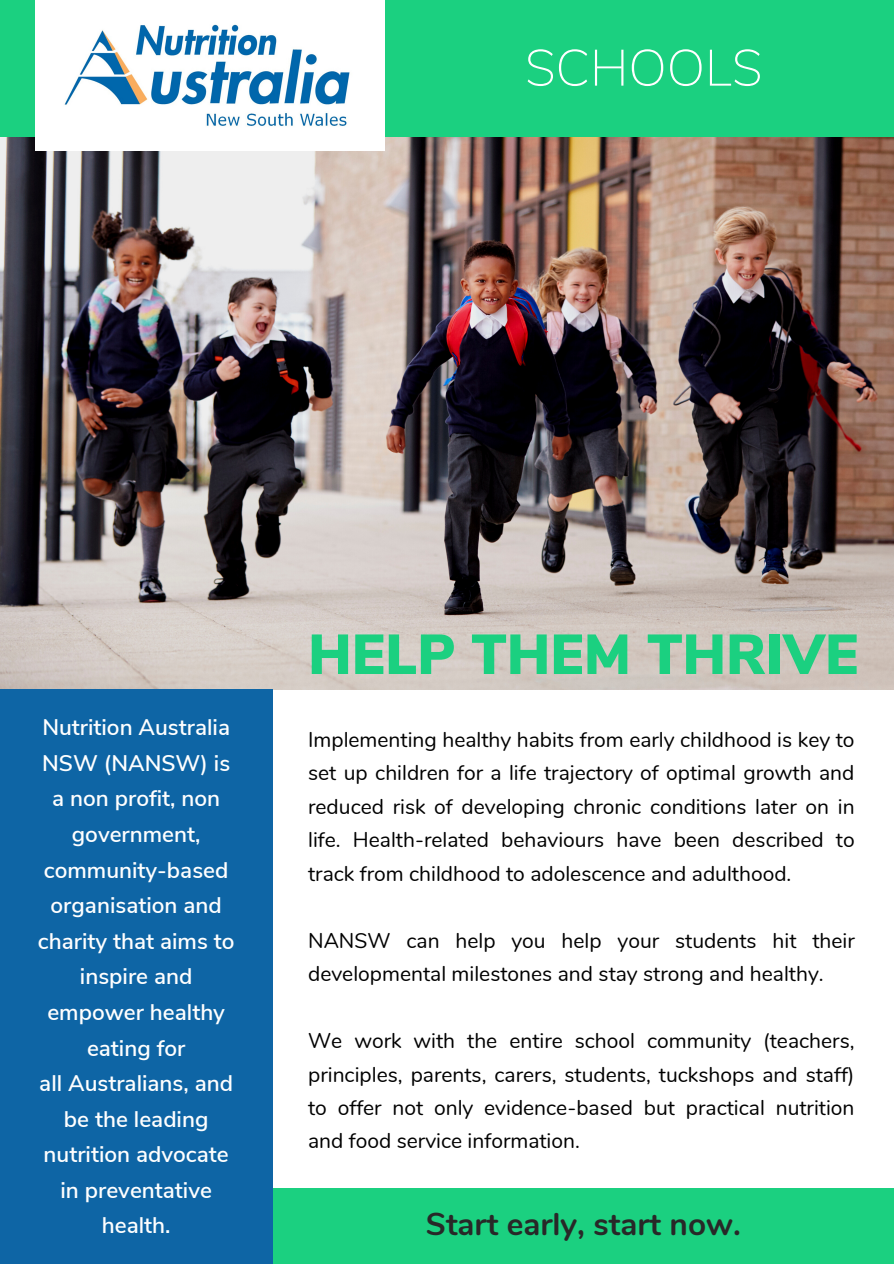
<style>
.page{position:relative;width:894px;height:1264px;background:#fff}
.page>*{position:absolute;margin:0;border:0;box-sizing:border-box;transform-origin:0 0}
.t1{font:900 56.1px "Nunito Sans";color:#1bd080}
.t2{font:200 51px "Nunito Sans";color:#fff}
.t3{font:700 31.5px "Nunito";color:#282828}
.t4{font:600 22.5px/35.5px "Nunito Sans";color:#fff;text-align:center}
.t5{font:21px/33.5px "Nunito";color:#000;text-align:justify}
</style>
<div class="page">
<img style="left:0;top:137px;width:893px;height:552px">
<div style="left:255px;top:1187px;width:638px;height:76px;background:#1bd080"></div>
<div style="left:0;top:689px;width:272px;height:574px;background:#0e65a5"></div>
<div style="left:0;top:0;width:893px;height:136px;background:#1bd080"></div>
<div style="left:35px;top:0;width:349px;height:151px;background:#fff"></div>
<img style="left:64px;top:24px;width:286px;height:102px">
<h2 class="t2" style="left:525px;top:34px;width:239px">SCHOOLS</h2>
<p class="t4" style="left:38px;top:710px;width:198px">Nutrition Australia<br>NSW (NANSW) is a non profit, non government, community-based organisation and charity that aims to inspire and empower healthy eating for<br>all Australians, and be the leading nutrition advocate in preventative health.</p>
<h1 class="t1" style="left:308px;top:617px;width:551px">HELP THEM THRIVE</h1>
<p class="t5" style="left:308px;top:723px;width:548px">Implementing healthy habits from early childhood is key to set up children for a life trajectory of optimal growth and reduced risk of developing chronic conditions later on in life. Health-related behaviours have been described to track from childhood to adolescence and adulthood.</p>
<p class="t5" style="left:308px;top:923px;width:548px">NANSW can help you help your students hit their developmental milestones and stay strong and healthy.</p>
<p class="t5" style="left:308px;top:1024px;width:547px">We work with the entire school community (teachers, principles, parents, carers, students, tuckshops and staff) to offer not only evidence-based but practical nutrition and food service information.</p>
<h3 class="t3" style="left:426px;top:1202px;width:316px">Start early, start now.</h3>
</div>
